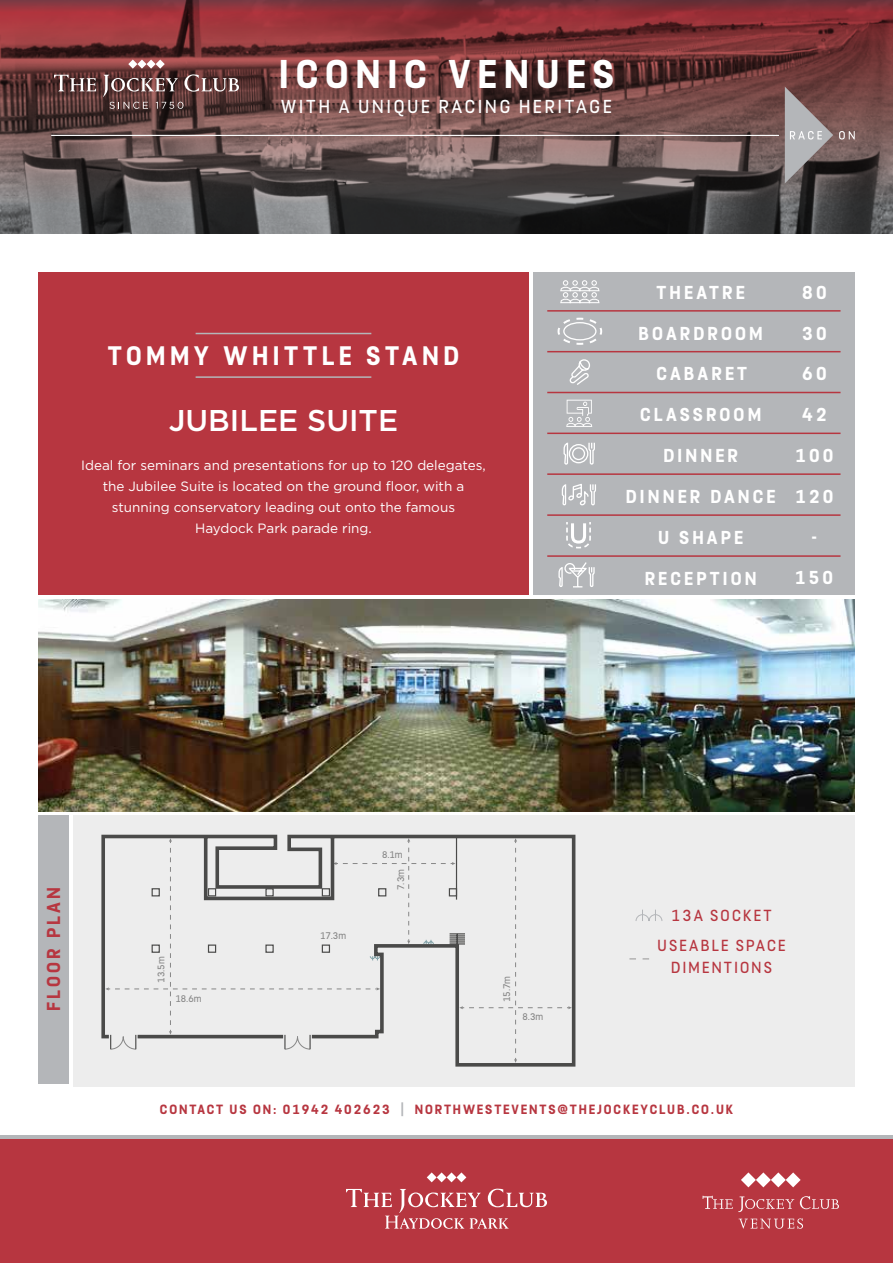
<style>
.page{position:relative;width:893px;height:1263px;background:#fff}
.page>*{position:absolute;margin:0;border:0;box-sizing:border-box;transform-origin:0 0}
.t1{font:700 45px "FS Dillon";letter-spacing:.15em;color:#fff}
.t2{font:700 30px "FS Dillon";letter-spacing:.15em;color:#fff}
.t3{font:500 30px "Gotham";color:#fff}
.t4{font:700 21px/41px "FS Dillon";letter-spacing:.15em;color:#fff;text-align:center}
.t5{font:21px "FS Dillon";letter-spacing:.14em;color:#fff}
.t6{font:700 21px "FS Dillon";letter-spacing:.15em;color:#b73640}
.t7{font:18px/30px "FS Dillon";letter-spacing:.125em;color:#b73640;text-align:center}
.t8{font:700 15px "FS Dillon";letter-spacing:.125em;color:#b73640}
.t9{font:13.5px/21px "Gotham";color:#fff;text-align:center}
.t10{font:10.8px "FS Dillon";color:#878787}
.s1{color:#b4b6b9}
</style>
<div class="page">
<div style="left:38px;top:815px;width:31px;height:268px;background:#b4b6b9"></div>
<div style="left:0;top:1139px;width:893px;height:124px;background:#b73640"></div>
<div style="left:38px;top:272px;width:491px;height:323px;background:#b73640"></div>
<div style="left:533px;top:272px;width:322px;height:323px;background:#b4b6b9"></div>
<hr style="left:0;top:1136px;width:893px;height:3px;background:#b4b6b9">
<hr style="left:196px;top:333px;width:175px;height:1px;background:#b4b6b9">
<hr style="left:196px;top:376px;width:175px;height:2px;background:#b4b6b9">
<hr style="left:547px;top:310px;width:293px;height:2px;background:#b73640">
<hr style="left:547px;top:351px;width:293px;height:1px;background:#b73640">
<hr style="left:547px;top:392px;width:293px;height:1px;background:#b73640">
<hr style="left:547px;top:433px;width:293px;height:1px;background:#b73640">
<hr style="left:547px;top:473px;width:293px;height:2px;background:#b73640">
<hr style="left:547px;top:514px;width:293px;height:2px;background:#b73640">
<hr style="left:547px;top:555px;width:293px;height:2px;background:#b73640">
<svg style="left:0;top:0;width:893px;height:234px;background:#684344"></svg>
<svg style="left:785px;top:87px;width:48px;height:96px;background:#8a7f7f"></svg>
<svg style="left:839px;top:131px;width:16px;height:9px"></svg>
<hr style="left:51px;top:135px;width:728px;height:1px;background:#fff">
<svg style="left:557px;top:317px;width:46px;height:28px"></svg>
<svg style="left:558px;top:562px;width:37px;height:26px"></svg>
<svg style="left:569px;top:359px;width:21px;height:26px"></svg>
<svg style="left:561px;top:442px;width:36px;height:107px"></svg>
<svg style="left:566px;top:400px;width:26px;height:27px"></svg>
<svg style="left:560px;top:280px;width:40px;height:23px"></svg>
<div style="left:73px;top:815px;width:782px;height:271px;background:#ededed"></div>
<svg style="left:635px;top:909px;width:28px;height:12px"></svg>
<svg style="left:629px;top:958px;width:20px;height:1px"></svg>
<svg style="left:101px;top:835px;width:475px;height:231px"></svg>
<hr style="left:456px;top:836px;width:1px;height:64px;background:#4a4a49">
<svg style="left:105px;top:838px;width:467px;height:225px"></svg>
<img style="left:38px;top:599px;width:817px;height:213px">
<svg style="left:54px;top:75px;width:42px;height:16px"></svg>
<svg style="left:103px;top:60px;width:136px;height:49px;background:#75504e"></svg>
<svg style="left:703px;top:1196px;width:91px;height:16px"></svg>
<svg style="left:800px;top:1196px;width:39px;height:13px"></svg>
<svg style="left:741px;top:1172px;width:60px;height:15px"></svg>
<svg style="left:739px;top:1218px;width:64px;height:11px"></svg>
<svg style="left:346px;top:1189px;width:201px;height:40px"></svg>
<svg style="left:427px;top:1172px;width:39px;height:10px"></svg>
<h1 class="t1" style="left:279px;top:41px;width:337px">ICONIC VENUES</h1>
<h3 class="t5" style="left:281px;top:92px;width:332px">WITH A UNIQUE RACING HERITAGE</h3>
<h2 class="t2" style="left:108px;top:334px;width:353px">TOMMY WHITTLE STAND</h2>
<h2 class="t3" style="left:169px;top:401px;width:231px">JUBILEE SUITE</h2>
<p class="t9" style="left:81px;top:455px;width:406px">Ideal for seminars and presentations for up to 120 delegates, the Jubilee Suite is located on the ground floor, with a stunning conservatory leading out onto the famous Haydock Park parade ring.</p>
<h3 class="t4" style="left:657px;top:270px;width:90px">THEATRE</h3>
<h3 class="t4" style="left:802px;top:270px;width:26px">80</h3>
<h3 class="t4" style="left:626px;top:311px;width:151px">BOARDROOM<br>CABARET<br>CLASSROOM<br>DINNER<br>DINNER DANCE<br>U SHAPE<br>RECEPTION</h3>
<h3 class="t4" style="left:802px;top:311px;width:26px">30</h3>
<h3 class="t4" style="left:802px;top:352px;width:26px">60</h3>
<h3 class="t4" style="left:802px;top:392px;width:26px">42</h3>
<h3 class="t4" style="left:795px;top:433px;width:40px">100</h3>
<h3 class="t4" style="left:795px;top:474px;width:40px">120</h3>
<h3 class="t4" style="left:812px;top:515px;width:7px">-</h3>
<h3 class="t4" style="left:795px;top:555px;width:39px">150</h3>
<h3 class="t6" style="left:38px;top:1011px;width:126px;rotate:-90deg">FLOOR PLAN</h3>
<p class="t10" style="left:382px;top:847px;width:22px">8.1m</p>
<p class="t10" style="left:154px;top:983px;width:28px;rotate:-90deg">13.5m</p>
<p class="t10" style="left:175px;top:991px;width:28px">18.6m</p>
<p class="t10" style="left:320px;top:929px;width:28px">17.3m</p>
<p class="t10" style="left:394px;top:890px;width:22px;rotate:-90deg">7.3m</p>
<p class="t10" style="left:499px;top:1002px;width:28px;rotate:-90deg">15.7m</p>
<p class="t10" style="left:522px;top:1010px;width:22px">8.3m</p>
<h3 class="t7" style="left:657px;top:899px;width:130px">13A SOCKET<br>USEABLE SPACE</h3>
<h3 class="t7" style="left:671px;top:951px;width:102px">DIMENTIONS</h3>
<p class="t8" style="left:160px;top:1099px;width:575px">CONTACT US ON: 01942 402623 <span class="s1">|</span> NORTHWESTEVENTS@THEJOCKEYCLUB.CO.UK</p>
</div>
